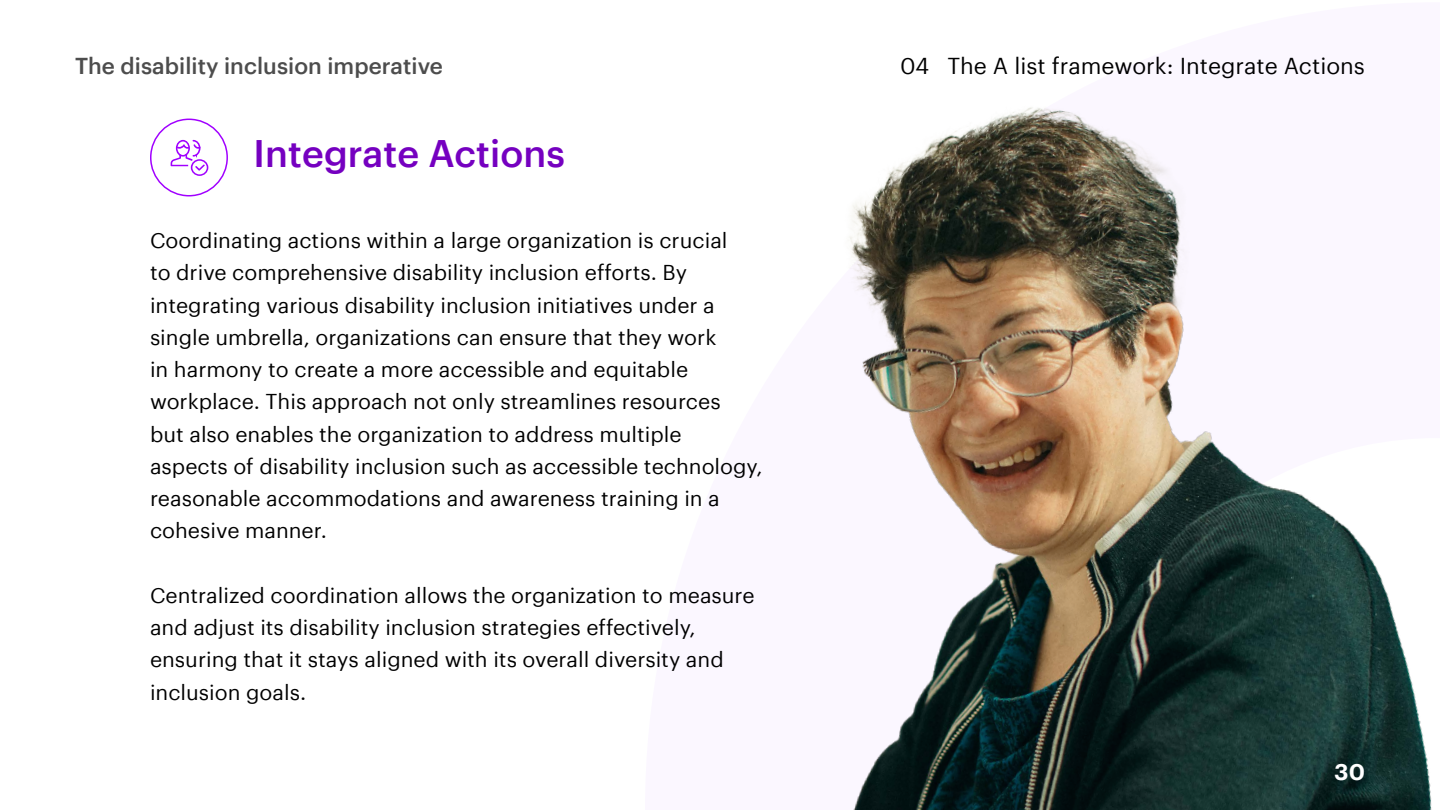
<style>
.page{position:relative;width:1440px;height:810px;background:#fff}
.page>*{position:absolute;margin:0;border:0;box-sizing:border-box;transform-origin:0 0}
.t1{font:500 37.5px "Graphik";color:#7500c0}
.t2{font:22.5px "Graphik";color:#000}
.t3{font:500 22.5px "Graphik";color:#4d4d4d}
.t4{font:600 22.5px "Graphik";color:#fff}
.t5{font:21px/32.2px "Graphik";color:#000}
</style>
<div class="page">
<img style="left:849px;top:107px;width:583px;height:703px">
<div style="left:150px;top:119px;width:78px;height:77px;border:2px solid #a100ff;border-radius:50%"></div>
<svg style="left:171px;top:140px;width:37px;height:36px"></svg>
<p class="t3" style="left:75px;top:49px;width:370px">The disability inclusion imperative</p>
<h3 class="t1" style="left:254px;top:125px;width:313px">Integrate Actions</h3>
<p class="t5" style="left:150px;top:223px;width:614px">Coordinating actions within a large organization is crucial<br>to drive comprehensive disability inclusion efforts. By integrating various disability inclusion initiatives under a single umbrella, organizations can ensure that they work<br>in harmony to create a more accessible and equitable workplace. This approach not only streamlines resources<br>but also enables the organization to address multiple aspects of disability inclusion such as accessible technology, reasonable accommodations and awareness training in a cohesive manner.</p>
<p class="t5" style="left:150px;top:577px;width:606px">Centralized coordination allows the organization to measure and adjust its disability inclusion strategies effectively, ensuring that it stays aligned with its overall diversity and inclusion goals.</p>
<p class="t2" style="left:900px;top:49px;width:466px">04 The A list framework: Integrate Actions</p>
<p class="t4" style="left:1334px;top:754px;width:32px">30</p>
</div>
